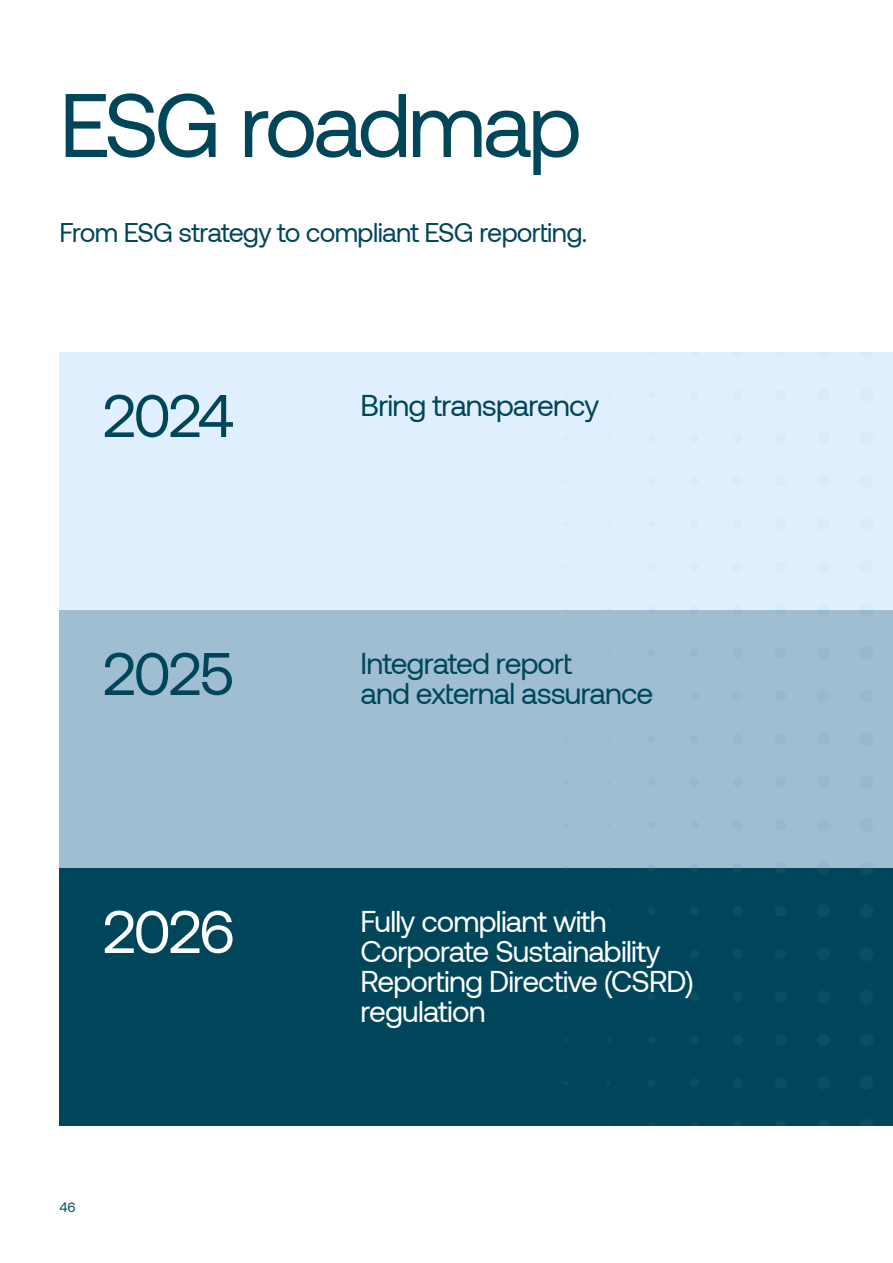
<style>
.page{position:relative;width:893px;height:1263px;background:#fff}
.page>*{position:absolute;margin:0;border:0;box-sizing:border-box;transform-origin:0 0}
.TITEL_L{font:90px "Aeonik";letter-spacing:-.045em;color:#00465a}
.TITEL_S{font:60px "Aeonik";letter-spacing:-.05em;color:#00465a}
.TITEL_S-2{font:60px "Aeonik";color:#fff}
.TITEL_S-3{font:30px/30px "Aeonik";letter-spacing:-.025em;color:#fff}
.TITEL_S-4{font:30px "Aeonik";letter-spacing:-.03em;color:#00465a}
.INLEIDING_M{font:27px "Aeonik";letter-spacing:-.03em;color:#00465a}
.t1{font:13.5px "Aeonik";color:#00465a}
</style>
<div class="page">
<div style="left:60px;top:868px;width:833px;height:258px;background:#00465a"></div>
<svg style="left:775px;top:1121px;width:11px;height:5px"></svg>
<svg style="left:733px;top:1121px;width:9px;height:5px"></svg>
<svg style="left:860px;top:1119px;width:13px;height:7px"></svg>
<svg style="left:691px;top:1122px;width:7px;height:4px"></svg>
<svg style="left:648px;top:1123px;width:7px;height:3px"></svg>
<svg style="left:818px;top:1120px;width:11px;height:6px"></svg>
<div style="left:775px;top:1077px;width:11px;height:12px;background:#0c4e61;border-radius:50%"></div>
<div style="left:732px;top:1078px;width:11px;height:10px;background:#0c4e61;border-radius:50%"></div>
<div style="left:859px;top:1076px;width:14px;height:14px;background:#0c4e61;border-radius:50%"></div>
<div style="left:690px;top:1078px;width:9px;height:9px;background:#0c4e61;border-radius:50%"></div>
<div style="left:648px;top:1079px;width:7px;height:8px;background:#0c4e61;border-radius:50%"></div>
<div style="left:817px;top:1076px;width:13px;height:13px;background:#0c4e61;border-radius:50%"></div>
<div style="left:775px;top:1034px;width:11px;height:12px;background:#0c4e61;border-radius:50%"></div>
<div style="left:732px;top:1035px;width:11px;height:10px;background:#0c4e61;border-radius:50%"></div>
<div style="left:859px;top:1033px;width:14px;height:14px;background:#0c4e61;border-radius:50%"></div>
<div style="left:690px;top:1035px;width:9px;height:9px;background:#0c4e61;border-radius:50%"></div>
<div style="left:648px;top:1036px;width:7px;height:8px;background:#0c4e61;border-radius:50%"></div>
<div style="left:817px;top:1033px;width:13px;height:13px;background:#0c4e61;border-radius:50%"></div>
<div style="left:775px;top:991px;width:11px;height:12px;background:#0c4e61;border-radius:50%"></div>
<div style="left:732px;top:992px;width:11px;height:10px;background:#0c4e61;border-radius:50%"></div>
<div style="left:859px;top:990px;width:14px;height:14px;background:#0c4e61;border-radius:50%"></div>
<div style="left:690px;top:992px;width:9px;height:9px;background:#0c4e61;border-radius:50%"></div>
<div style="left:648px;top:993px;width:7px;height:8px;background:#0c4e61;border-radius:50%"></div>
<div style="left:817px;top:990px;width:13px;height:13px;background:#0c4e61;border-radius:50%"></div>
<div style="left:775px;top:948px;width:11px;height:12px;background:#0c4e61;border-radius:50%"></div>
<div style="left:732px;top:949px;width:11px;height:10px;background:#0c4e61;border-radius:50%"></div>
<div style="left:859px;top:947px;width:14px;height:14px;background:#0c4e61;border-radius:50%"></div>
<div style="left:690px;top:949px;width:9px;height:9px;background:#0c4e61;border-radius:50%"></div>
<div style="left:648px;top:950px;width:7px;height:8px;background:#0c4e61;border-radius:50%"></div>
<div style="left:817px;top:947px;width:13px;height:13px;background:#0c4e61;border-radius:50%"></div>
<div style="left:775px;top:905px;width:11px;height:12px;background:#0c4e61;border-radius:50%"></div>
<div style="left:732px;top:906px;width:11px;height:10px;background:#0c4e61;border-radius:50%"></div>
<div style="left:859px;top:904px;width:14px;height:14px;background:#0c4e61;border-radius:50%"></div>
<div style="left:690px;top:906px;width:9px;height:9px;background:#0c4e61;border-radius:50%"></div>
<div style="left:648px;top:907px;width:7px;height:8px;background:#0c4e61;border-radius:50%"></div>
<div style="left:817px;top:904px;width:13px;height:13px;background:#0c4e61;border-radius:50%"></div>
<div style="left:60px;top:352px;width:833px;height:258px;background:#e1f0ff"></div>
<div style="left:775px;top:561px;width:11px;height:12px;background:#daebfa;border-radius:50%"></div>
<div style="left:732px;top:562px;width:11px;height:10px;background:#daebfa;border-radius:50%"></div>
<div style="left:859px;top:560px;width:14px;height:14px;background:#daebfa;border-radius:50%"></div>
<div style="left:690px;top:563px;width:9px;height:8px;background:#daebfa;border-radius:50%"></div>
<div style="left:648px;top:563px;width:7px;height:8px;background:#daebfa;border-radius:50%"></div>
<div style="left:817px;top:561px;width:13px;height:12px;background:#daebfa;border-radius:50%"></div>
<div style="left:775px;top:518px;width:11px;height:12px;background:#daebfa;border-radius:50%"></div>
<div style="left:732px;top:519px;width:11px;height:10px;background:#daebfa;border-radius:50%"></div>
<div style="left:859px;top:517px;width:14px;height:14px;background:#daebfa;border-radius:50%"></div>
<div style="left:690px;top:520px;width:9px;height:8px;background:#daebfa;border-radius:50%"></div>
<div style="left:648px;top:520px;width:7px;height:8px;background:#daebfa;border-radius:50%"></div>
<div style="left:817px;top:518px;width:13px;height:12px;background:#daebfa;border-radius:50%"></div>
<div style="left:775px;top:475px;width:11px;height:12px;background:#daebfa;border-radius:50%"></div>
<div style="left:732px;top:476px;width:11px;height:10px;background:#daebfa;border-radius:50%"></div>
<div style="left:859px;top:474px;width:14px;height:14px;background:#daebfa;border-radius:50%"></div>
<div style="left:690px;top:477px;width:9px;height:8px;background:#daebfa;border-radius:50%"></div>
<div style="left:648px;top:477px;width:7px;height:8px;background:#daebfa;border-radius:50%"></div>
<div style="left:817px;top:475px;width:13px;height:12px;background:#daebfa;border-radius:50%"></div>
<div style="left:775px;top:432px;width:11px;height:12px;background:#daebfa;border-radius:50%"></div>
<div style="left:732px;top:433px;width:11px;height:10px;background:#daebfa;border-radius:50%"></div>
<div style="left:859px;top:431px;width:14px;height:14px;background:#daebfa;border-radius:50%"></div>
<div style="left:690px;top:434px;width:9px;height:8px;background:#daebfa;border-radius:50%"></div>
<div style="left:648px;top:434px;width:7px;height:8px;background:#daebfa;border-radius:50%"></div>
<div style="left:817px;top:432px;width:13px;height:12px;background:#daebfa;border-radius:50%"></div>
<div style="left:775px;top:389px;width:11px;height:12px;background:#daebfa;border-radius:50%"></div>
<div style="left:732px;top:390px;width:11px;height:10px;background:#daebfa;border-radius:50%"></div>
<div style="left:859px;top:388px;width:14px;height:14px;background:#daebfa;border-radius:50%"></div>
<div style="left:690px;top:391px;width:9px;height:8px;background:#daebfa;border-radius:50%"></div>
<div style="left:648px;top:391px;width:7px;height:8px;background:#daebfa;border-radius:50%"></div>
<div style="left:817px;top:389px;width:13px;height:12px;background:#daebfa;border-radius:50%"></div>
<div style="left:60px;top:610px;width:833px;height:258px;background:#a0bed2"></div>
<svg style="left:775px;top:868px;width:11px;height:5px"></svg>
<svg style="left:733px;top:868px;width:9px;height:5px"></svg>
<svg style="left:860px;top:868px;width:13px;height:7px"></svg>
<svg style="left:691px;top:868px;width:7px;height:4px"></svg>
<svg style="left:648px;top:868px;width:7px;height:3px"></svg>
<svg style="left:818px;top:868px;width:11px;height:6px"></svg>
<div style="left:775px;top:819px;width:11px;height:12px;background:#98b8cc;border-radius:50%"></div>
<div style="left:732px;top:820px;width:11px;height:10px;background:#98b8cc;border-radius:50%"></div>
<div style="left:859px;top:818px;width:14px;height:14px;background:#98b8cc;border-radius:50%"></div>
<div style="left:690px;top:820px;width:9px;height:9px;background:#98b8cc;border-radius:50%"></div>
<div style="left:648px;top:821px;width:7px;height:8px;background:#98b8cc;border-radius:50%"></div>
<div style="left:817px;top:818px;width:13px;height:13px;background:#98b8cc;border-radius:50%"></div>
<div style="left:775px;top:776px;width:11px;height:12px;background:#98b8cc;border-radius:50%"></div>
<div style="left:732px;top:777px;width:11px;height:10px;background:#98b8cc;border-radius:50%"></div>
<div style="left:859px;top:775px;width:14px;height:14px;background:#98b8cc;border-radius:50%"></div>
<div style="left:690px;top:777px;width:9px;height:9px;background:#98b8cc;border-radius:50%"></div>
<div style="left:648px;top:778px;width:7px;height:8px;background:#98b8cc;border-radius:50%"></div>
<div style="left:817px;top:775px;width:13px;height:13px;background:#98b8cc;border-radius:50%"></div>
<div style="left:775px;top:733px;width:11px;height:12px;background:#98b8cc;border-radius:50%"></div>
<div style="left:732px;top:734px;width:11px;height:10px;background:#98b8cc;border-radius:50%"></div>
<div style="left:859px;top:732px;width:14px;height:14px;background:#98b8cc;border-radius:50%"></div>
<div style="left:690px;top:735px;width:9px;height:8px;background:#98b8cc;border-radius:50%"></div>
<div style="left:648px;top:735px;width:7px;height:8px;background:#98b8cc;border-radius:50%"></div>
<div style="left:817px;top:732px;width:13px;height:13px;background:#98b8cc;border-radius:50%"></div>
<div style="left:775px;top:690px;width:11px;height:12px;background:#98b8cc;border-radius:50%"></div>
<div style="left:732px;top:691px;width:11px;height:10px;background:#98b8cc;border-radius:50%"></div>
<div style="left:859px;top:689px;width:14px;height:14px;background:#98b8cc;border-radius:50%"></div>
<div style="left:690px;top:692px;width:9px;height:8px;background:#98b8cc;border-radius:50%"></div>
<div style="left:648px;top:692px;width:7px;height:8px;background:#98b8cc;border-radius:50%"></div>
<div style="left:817px;top:689px;width:13px;height:13px;background:#98b8cc;border-radius:50%"></div>
<div style="left:775px;top:647px;width:11px;height:12px;background:#98b8cc;border-radius:50%"></div>
<div style="left:732px;top:648px;width:11px;height:10px;background:#98b8cc;border-radius:50%"></div>
<div style="left:859px;top:646px;width:14px;height:14px;background:#98b8cc;border-radius:50%"></div>
<div style="left:690px;top:649px;width:9px;height:8px;background:#98b8cc;border-radius:50%"></div>
<div style="left:648px;top:649px;width:7px;height:8px;background:#98b8cc;border-radius:50%"></div>
<div style="left:817px;top:646px;width:13px;height:13px;background:#98b8cc;border-radius:50%"></div>
<p class="TITEL_L" style="left:60px;top:76px;width:524px">ESG roadmap</p>
<p class="INLEIDING_M" style="left:60px;top:218px;width:529px">From ESG strategy to compliant ESG reporting.</p>
<p class="TITEL_S" style="left:102px;top:383px;width:133px">2024</p>
<p class="TITEL_S-4" style="left:360px;top:389px;width:240px">Bring transparency</p>
<p class="TITEL_S" style="left:102px;top:641px;width:133px">2025</p>
<p class="TITEL_S-2" style="left:102px;top:899px;width:134px">2026</p>
<p class="t1" style="left:60px;top:1200px;width:18px">46</p>
<p class="TITEL_S-4" style="left:360px;top:647px;width:213px">Integrated report</p>
<p class="TITEL_S-4" style="left:360px;top:677px;width:294px">and external assurance</p>
<p class="TITEL_S-3" style="left:360px;top:906px;width:335px">Fully compliant with<br>Corporate Sustainability<br>Reporting Directive (CSRD) regulation</p>
</div>
